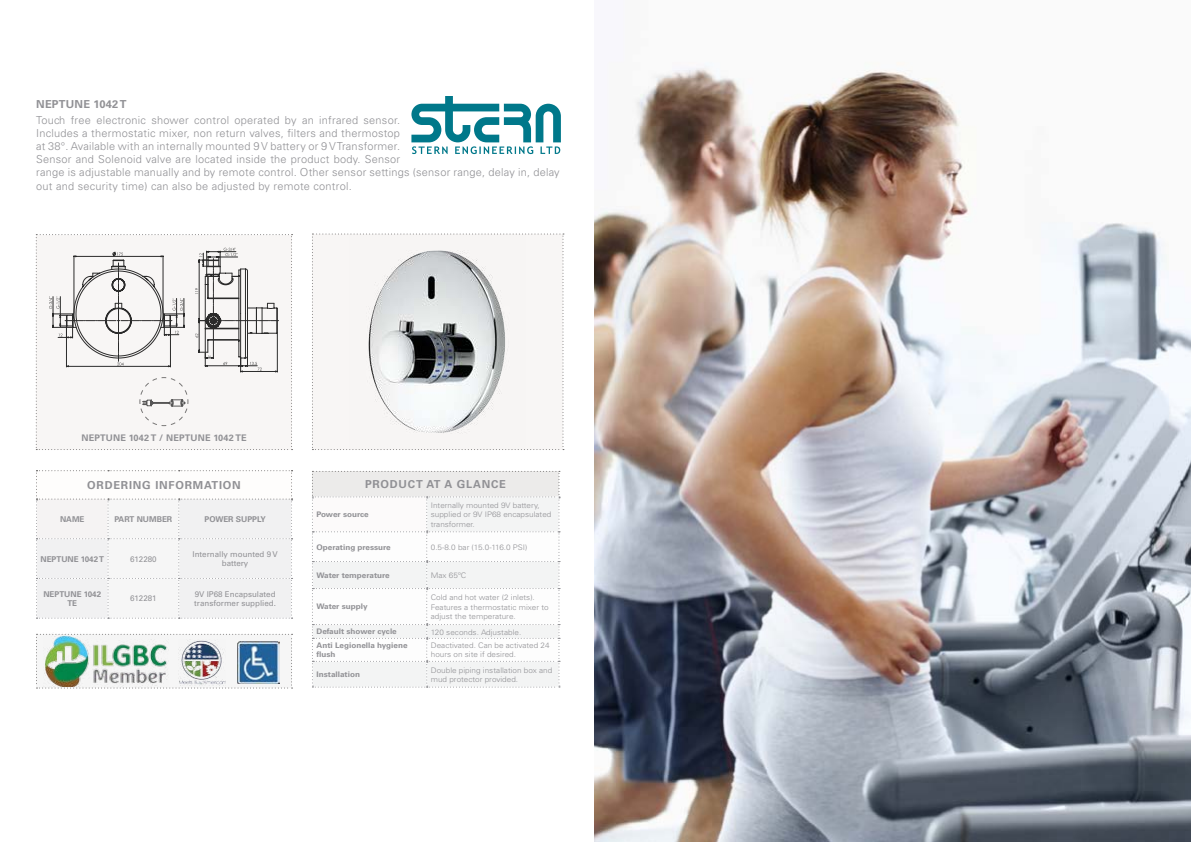
<style>
.page{position:relative;width:1191px;height:842px;background:#fff}
.page>*{position:absolute;margin:0;border:0;box-sizing:border-box;transform-origin:0 0}
.t1{font:300 11px/13.2px "Univers";letter-spacing:.02em;color:#919195}
.t2{font:700 11px "Univers";letter-spacing:.07em;color:#919195}
.t3{font:700 11px "Univers";letter-spacing:.02em;color:#919195}
.t4{font:700 9.1px "Univers";letter-spacing:.02em;color:#919195}
.t5{font:8px/9.6px "Univers";color:#919195;text-align:center}
.t6{font:700 8px/9.6px "Univers";color:#919195;text-align:center}
.t7{font:300 7.7px/9.2px "Univers";color:#919195;scale:1.06 1}
.t8{font:700 7.7px/9.2px "Univers";color:#919195;scale:1.06 1}
</style>
<div class="page">
<svg style="left:411px;top:96px;width:150px;height:58px"></svg>
<svg style="left:36px;top:634px;width:256px;height:54px"></svg>
<img style="left:238px;top:642px;width:42px;height:41px">
<img style="left:44px;top:633px;width:124px;height:54px">
<img style="left:179px;top:639px;width:46px;height:47px">
<svg style="left:312px;top:471px;width:248px;height:217px"></svg>
<svg style="left:36px;top:470px;width:256px;height:149px"></svg>
<svg style="left:36px;top:234px;width:256px;height:216px"></svg>
<img style="left:594px;top:62px;width:597px;height:780px">
<svg style="left:312px;top:234px;width:252px;height:216px"></svg>
<p class="t3" style="left:36px;top:97px;width:92px">NEPTUNE 1042 T</p>
<p class="t1" style="left:36px;top:113px;width:525px">Touch free electronic shower control operated by an infrared sensor.<br>Includes a thermostatic mixer, non return valves, filters and thermostop<br>at 38°. Available with an internally mounted 9 V battery or 9 V Transformer.<br>Sensor and Solenoid valve are located inside the product body. Sensor<br>range is adjustable manually and by remote control. Other sensor settings (sensor range, delay in, delay out and security time) can also be adjusted by remote control.</p>
<p class="t4" style="left:81px;top:432px;width:15px">Neptune</p>
<p class="t4" style="left:129px;top:432px;width:52px">1042 T / Neptune</p>
<p class="t4" style="left:213px;top:432px;width:35px">1042 TE</p>
<p class="t2" style="left:87px;top:479px;width:10px">ORD</p>
<p class="t2" style="left:113px;top:479px;width:129px">ERING INFORMATION</p>
<p class="t6" style="left:60px;top:514px;width:19px">Name</p>
<p class="t6" style="left:115px;top:514px;width:59px">Part Num ber</p>
<p class="t6" style="left:204px;top:514px;width:43px">Power supp</p>
<p class="t6" style="left:257px;top:514px;width:10px">ly</p>
<p class="t6" style="left:41px;top:554px;width:65px">NEPTUNE 1042 T</p>
<p class="t5" style="left:130px;top:554px;width:28px">612280</p>
<p class="t5" style="left:192px;top:549px;width:87px">Internally mounted 9 V battery</p>
<p class="t6" style="left:43px;top:589px;width:59px">NEPTUNE 1042<br>TE</p>
<p class="t5" style="left:130px;top:594px;width:28px">612281</p>
<p class="t5" style="left:194px;top:589px;width:83px;text-align:left">9V IP68 Encapsulated transformer supplied.</p>
<p class="t2" style="left:365px;top:478px;width:141px">Product at a glance</p>
<p class="t8" style="left:316px;top:510px;width:51px">Power source</p>
<p class="t7" style="left:431px;top:501px;width:115px">Internally mounted 9V battery, supplied or 9V IP68 encapsulated transformer.</p>
<p class="t8" style="left:316px;top:542px;width:71px">Operating pressure</p>
<p class="t7" style="left:431px;top:542px;width:93px">0.5-8.0 bar (15.0-116.0 PSI)</p>
<p class="t8" style="left:316px;top:571px;width:70px">Water temperature</p>
<p class="t7" style="left:431px;top:571px;width:35px">Max 65ºC</p>
<p class="t8" style="left:316px;top:602px;width:50px">Water supply</p>
<p class="t7" style="left:431px;top:593px;width:113px">Cold and hot water (2 inlets).<br>Features a thermostatic mixer to adjust the temperature.</p>
<p class="t8" style="left:316px;top:627px;width:77px">Default shower cycle</p>
<p class="t7" style="left:431px;top:627px;width:87px">120 seconds. Adjustable.</p>
<p class="t8" style="left:316px;top:641px;width:87px">Anti Legionella hygiene flush</p>
<p class="t7" style="left:431px;top:641px;width:114px">Deactivated. Can be activated 24 hours on site if desired.</p>
<p class="t8" style="left:316px;top:670px;width:43px">Installation</p>
<p class="t7" style="left:431px;top:665px;width:116px">Double piping installation box and mud protector provided.</p>
</div>
